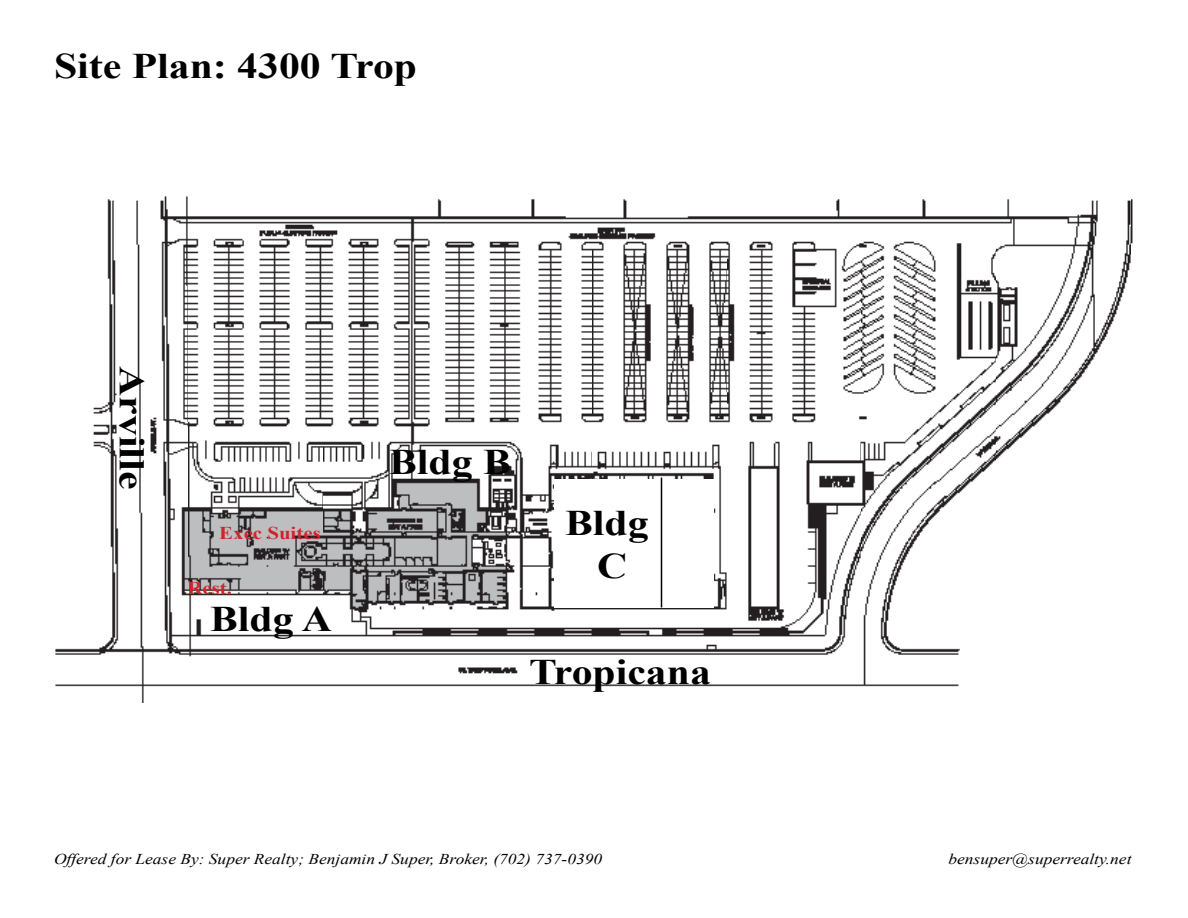
<style>
.page{position:relative;width:1188px;height:918px;background:#fff}
.page>*{position:absolute;margin:0;border:0;box-sizing:border-box;transform-origin:0 0}
.t1{font:700 36px/43.2px "Times New Roman";color:#000;text-align:center;scale:1.16 1}
.t2{font:700 18px "Times New Roman";color:#d2232a;scale:1.16 1}
.t3{font:italic 15px "Times New Roman";color:#000;scale:1.16 1}
</style>
<div class="page">
<img style="left:55px;top:196px;width:1078px;height:507px">
<div style="left:555px;top:479px;width:159px;height:128px;background:#fff"></div>
<hr style="left:661px;top:478px;width:1px;height:129px;background:#000">
<h1 class="t1" style="left:54px;top:44px;width:315px">Site Plan: 4300 Trop</h1>
<h1 class="t1" style="left:155px;top:366px;width:107px;rotate:90deg">Arville</h1>
<p class="t2" style="left:219px;top:520px;width:89px">Exec Suites</p>
<p class="t2" style="left:188px;top:575px;width:40px">Rest.</p>
<h1 class="t1" style="left:210px;top:596px;width:107px">Bldg A</h1>
<h1 class="t1" style="left:389px;top:439px;width:107px">Bldg B</h1>
<h1 class="t1" style="left:565px;top:501px;width:74px">Bldg<br>C</h1>
<h1 class="t1" style="left:529px;top:650px;width:158px">Tropicana</h1>
<p class="t3" style="left:54px;top:849px;width:474px">Offered for Lease By: Super Realty; Benjamin J Super, Broker, (702) 737-0390</p>
<p class="t3" style="left:948px;top:849px;width:159px">bensuper@superrealty.net</p>
</div>
